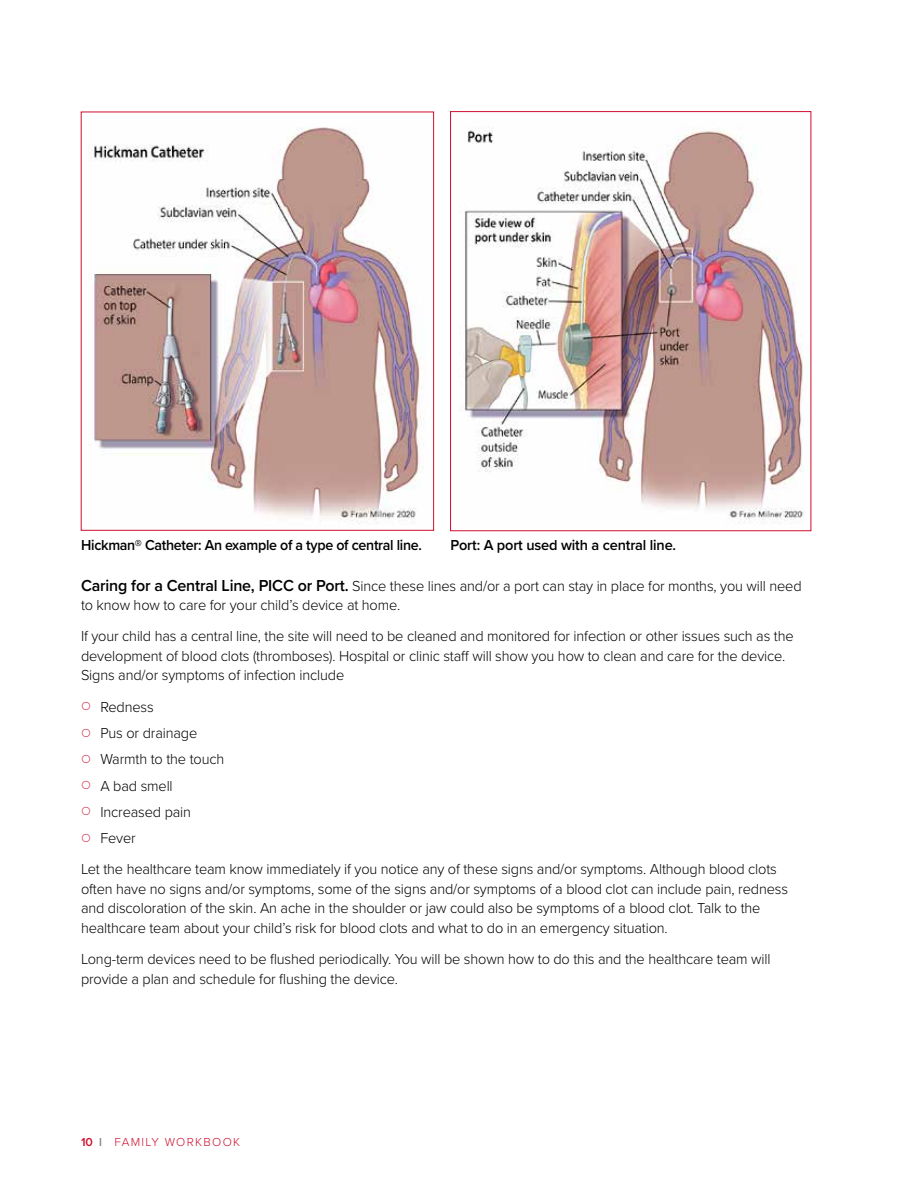
<style>
.page{position:relative;width:918px;height:1188px;background:#fff}
.page>*{position:absolute;margin:0;border:0;box-sizing:border-box;transform-origin:0 0}
.t1{font:300 15px/19.5px "Proxima Nova";letter-spacing:-.01em;color:#000}
.t2{font:600 15px "Proxima Nova";letter-spacing:-.02em;color:#000;scale:.95 1}
.t3{font:600 15px "Proxima Nova";letter-spacing:-.02em;color:#000}
.t4{font:300 12px "Proxima Nova";letter-spacing:.11em;color:#ce0e2d}
.s1{font-weight:600;font-size:16.5px}
.s2{font-weight:600}
.s3{font-weight:600;color:#808285}
</style>
<div class="page">
<img style="left:459px;top:127px;width:345px;height:397px">
<div style="left:450px;top:111px;width:361px;height:420px;border:1px solid #ce0e2d"></div>
<img style="left:88px;top:127px;width:336px;height:397px">
<p class="t2" style="left:81px;top:534px;width:360px">Hickman® Catheter: An example of a type of central line.</p>
<p class="t3" style="left:451px;top:534px;width:227px">Port: A port used with a central line.</p>
<p class="t1" style="left:81px;top:575px;width:722px"><span class="s1">Caring for a Central Line, PICC or Port.</span> Since these lines and/or a port can stay in place for months, you will need to know how to care for your child’s device at home.</p>
<p class="t1" style="left:81px;top:626px;width:714px">If your child has a central line, the site will need to be cleaned and monitored for infection or other issues such as the development of blood clots (thromboses). Hospital or clinic staff will show you how to clean and care for the device.<br>Signs and/or symptoms of infection include</p>
<p class="t1" style="left:100px;top:693px;width:125px;line-height:26.2px">Redness<br>Pus or drainage<br>Warmth to the touch<br>A bad smell<br>Increased pain<br>Fever</p>
<p class="t1" style="left:81px;top:859px;width:709px">Let the healthcare team know immediately if you notice any of these signs and/or symptoms. Although blood clots often have no signs and/or symptoms, some of the signs and/or symptoms of a blood clot can include pain, redness and discoloration of the skin. An ache in the shoulder or jaw could also be symptoms of a blood clot. Talk to the healthcare team about your child’s risk for blood clots and what to do in an emergency situation.</p>
<p class="t1" style="left:81px;top:949px;width:691px">Long-term devices need to be flushed periodically. You will be shown how to do this and the healthcare team will provide a plan and schedule for flushing the device.</p>
<p class="t4" style="left:81px;top:1134px;width:161px"><span class="s2">10</span> <span class="s3">l</span> FAMILY WORKBOOK</p>
</div>
